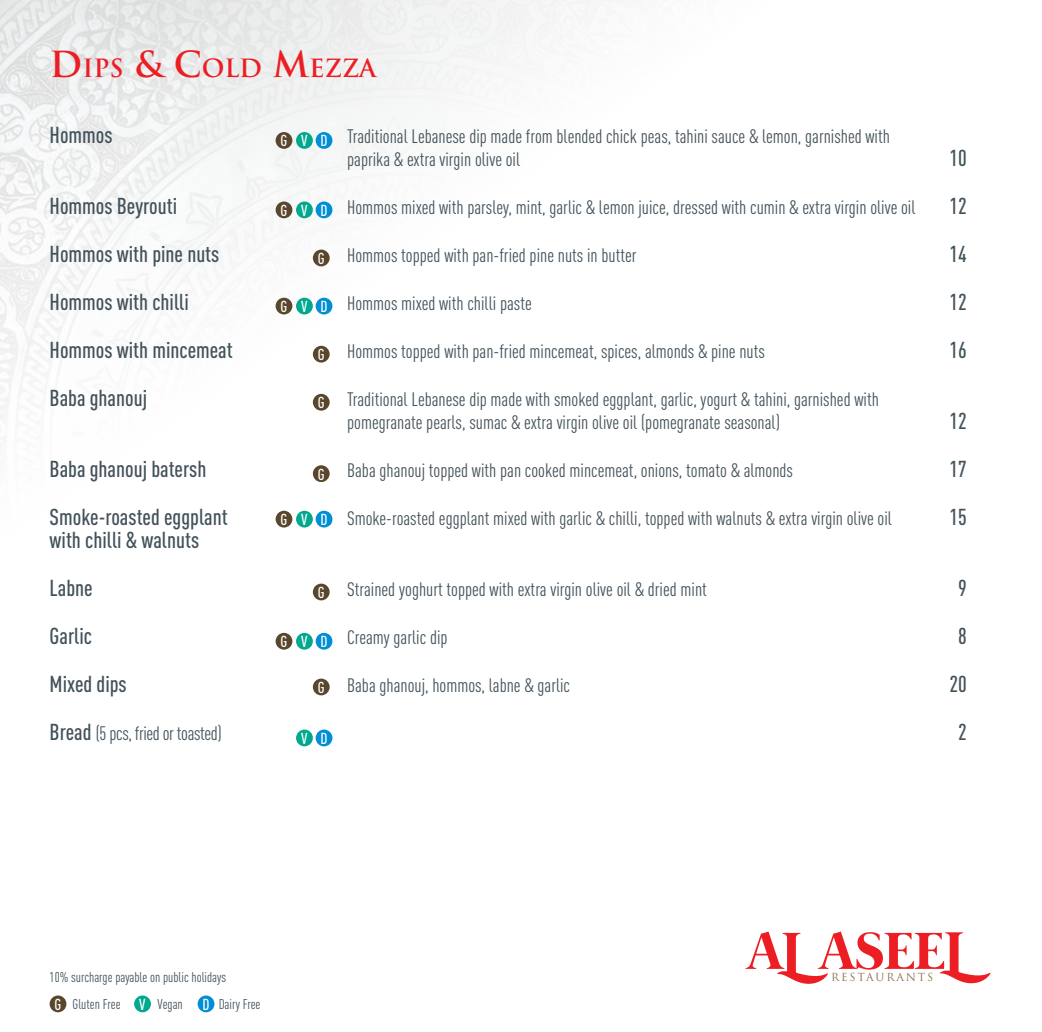
<style>
.page{position:relative;width:1042px;height:1032px;background:#fff}
.page>*{position:absolute;margin:0;border:0;box-sizing:border-box;transform-origin:0 0}
.t1{font:700 24.5px "Trajan";color:#ed1d24}
.t2{font:500 condensed 22.75px/47.9px "DINOT";color:#43525a}
.t3{font:condensed 19.25px/23.1px "DINOT";color:#43525a}
.t4{font:condensed 19.25px "DINOT";letter-spacing:-.02em;color:#43525a}
.t5{font:500 condensed 15.75px "DINOT";letter-spacing:.85em;color:#fff}
.t6{font:condensed 14px "DINOT";color:#43525a}
.t7{font:10.85px "Trajan Pro 3";letter-spacing:.17em;color:#8b6e4a}
.s1{font-size:35px}
.s2{font-size:15.75px;color:#73828b}
.s3{font-weight:500;font-size:22.75px}
.s4{font-weight:500;font-size:15.75px;color:#fff}
</style>
<div class="page">
<svg style="left:0;top:0;width:603px;height:528px"></svg>
<svg style="left:745px;top:931px;width:245px;height:53px"></svg>
<div style="left:50px;top:995px;width:16px;height:17px;background:#59462c;border-radius:50%"></div>
<div style="left:134px;top:995px;width:17px;height:17px;background:#00a88e;border-radius:50%"></div>
<div style="left:198px;top:995px;width:16px;height:17px;background:#008fd5;border-radius:50%"></div>
<div style="left:316px;top:132px;width:16px;height:17px;background:#008fd5;border-radius:50%"></div>
<div style="left:276px;top:132px;width:16px;height:17px;background:#59462c;border-radius:50%"></div>
<div style="left:296px;top:132px;width:17px;height:17px;background:#00a88e;border-radius:50%"></div>
<div style="left:316px;top:201px;width:16px;height:17px;background:#008fd5;border-radius:50%"></div>
<div style="left:276px;top:201px;width:16px;height:17px;background:#59462c;border-radius:50%"></div>
<div style="left:313px;top:250px;width:17px;height:16px;background:#59462c;border-radius:50%"></div>
<div style="left:313px;top:346px;width:17px;height:17px;background:#59462c;border-radius:50%"></div>
<div style="left:313px;top:394px;width:17px;height:17px;background:#59462c;border-radius:50%"></div>
<div style="left:313px;top:465px;width:17px;height:17px;background:#59462c;border-radius:50%"></div>
<div style="left:313px;top:584px;width:17px;height:16px;background:#59462c;border-radius:50%"></div>
<div style="left:313px;top:678px;width:17px;height:17px;background:#59462c;border-radius:50%"></div>
<div style="left:296px;top:201px;width:17px;height:17px;background:#00a88e;border-radius:50%"></div>
<div style="left:316px;top:298px;width:16px;height:16px;background:#008fd5;border-radius:50%"></div>
<div style="left:276px;top:298px;width:16px;height:16px;background:#59462c;border-radius:50%"></div>
<div style="left:296px;top:298px;width:17px;height:16px;background:#00a88e;border-radius:50%"></div>
<div style="left:316px;top:511px;width:16px;height:16px;background:#008fd5;border-radius:50%"></div>
<div style="left:276px;top:511px;width:16px;height:16px;background:#59462c;border-radius:50%"></div>
<div style="left:296px;top:511px;width:17px;height:16px;background:#00a88e;border-radius:50%"></div>
<div style="left:276px;top:633px;width:16px;height:17px;background:#59462c;border-radius:50%"></div>
<div style="left:296px;top:633px;width:17px;height:17px;background:#00a88e;border-radius:50%"></div>
<div style="left:296px;top:729px;width:17px;height:17px;background:#00a88e;border-radius:50%"></div>
<div style="left:316px;top:633px;width:16px;height:17px;background:#008fd5;border-radius:50%"></div>
<div style="left:316px;top:729px;width:16px;height:17px;background:#008fd5;border-radius:50%"></div>
<p class="t1" style="left:50px;top:53px;width:331px"><span class="s1">D</span> IPS <span class="s1">&amp; C</span>OLD <span class="s1">M</span>EZZA</p>
<p class="t2" style="left:50px;top:111px;width:64px">Hommos</p>
<p class="t3" style="left:347px;top:125px;width:544px">Traditional Lebanese dip made from blended chick peas, tahini sauce &amp; lemon, garnished with paprika &amp; extra virgin olive oil</p>
<p class="t5" style="left:280px;top:131px;width:48px">GVD</p>
<p class="t2" style="left:949px;top:134px;width:19px">10</p>
<p class="t2" style="left:50px;top:182px;width:129px">Hommos Beyrouti</p>
<p class="t3" style="left:347px;top:196px;width:570px">Hommos mixed with parsley, mint, garlic &amp; lemon juice, dressed with cumin &amp; extra virgin olive oil</p>
<p class="t2" style="left:949px;top:182px;width:19px">12</p>
<p class="t2" style="left:50px;top:230px;width:171px">Hommos with pine nuts</p>
<p class="t3" style="left:347px;top:244px;width:291px">Hommos topped with pan-fried pine nuts in butter</p>
<p class="t2" style="left:949px;top:230px;width:19px">14</p>
<p class="t2" style="left:50px;top:278px;width:141px">Hommos with chilli</p>
<p class="t3" style="left:347px;top:292px;width:186px">Hommos mixed with chilli paste</p>
<p class="t2" style="left:949px;top:278px;width:19px">12</p>
<p class="t2" style="left:50px;top:326px;width:185px">Hommos with mincemeat</p>
<p class="t3" style="left:347px;top:340px;width:419px">Hommos topped with pan-fried mincemeat, spices, almonds &amp; pine nuts</p>
<p class="t2" style="left:949px;top:326px;width:19px">16</p>
<p class="t2" style="left:50px;top:374px;width:99px">Baba ghanouj</p>
<p class="t3" style="left:347px;top:388px;width:533px">Traditional Lebanese dip made with smoked eggplant, garlic, yogurt &amp; tahini, garnished with pomegranate pearls, sumac &amp; extra virgin olive oil (pomegranate seasonal)</p>
<p class="t5" style="left:280px;top:201px;width:8px">G</p>
<p class="t5" style="left:301px;top:201px;width:28px">V D</p>
<p class="t5" style="left:318px;top:249px;width:8px">G</p>
<p class="t5" style="left:280px;top:297px;width:48px">GVD</p>
<p class="t5" style="left:318px;top:345px;width:8px">G</p>
<p class="t5" style="left:318px;top:393px;width:8px">G</p>
<p class="t2" style="left:949px;top:397px;width:19px">12</p>
<p class="t2" style="left:50px;top:445px;width:158px">Baba ghanouj batersh</p>
<p class="t3" style="left:347px;top:459px;width:447px">Baba ghanouj topped with pan cooked mincemeat, onions, tomato &amp; almonds</p>
<p class="t2" style="left:949px;top:445px;width:19px">17</p>
<p class="t2" style="left:50px;top:493px;width:179px">Smoke-roasted eggplant</p>
<p class="t3" style="left:326px;top:506px;width:567px"><span class="s2">G</span> Smoke-roasted eggplant mixed with garlic &amp; chilli, topped with walnuts &amp; extra virgin olive oil</p>
<p class="t2" style="left:949px;top:493px;width:19px">15</p>
<p class="t2" style="left:50px;top:516px;width:151px">with chilli &amp; walnuts<br>Labne</p>
<p class="t5" style="left:318px;top:465px;width:8px">G</p>
<p class="t5" style="left:280px;top:510px;width:48px">GVD</p>
<p class="t3" style="left:347px;top:577px;width:361px">Strained yoghurt topped with extra virgin olive oil &amp; dried mint</p>
<p class="t2" style="left:958px;top:564px;width:10px">9</p>
<p class="t5" style="left:318px;top:583px;width:8px">G</p>
<p class="t2" style="left:50px;top:612px;width:44px">Garlic</p>
<p class="t3" style="left:347px;top:625px;width:102px">Creamy garlic dip</p>
<p class="t2" style="left:958px;top:611px;width:10px">8</p>
<p class="t2" style="left:50px;top:659px;width:79px">Mixed dips</p>
<p class="t3" style="left:347px;top:673px;width:224px">Baba ghanouj, hommos, labne &amp; garlic</p>
<p class="t2" style="left:949px;top:659px;width:19px">20</p>
<p class="t4" style="left:50px;top:722px;width:174px"><span class="s3">Bread</span> (5 pcs, fried or toasted)</p>
<p class="t2" style="left:958px;top:707px;width:10px">2</p>
<p class="t5" style="left:280px;top:632px;width:29px">G V</p>
<p class="t5" style="left:320px;top:632px;width:9px">D</p>
<p class="t5" style="left:318px;top:678px;width:8px">G</p>
<p class="t5" style="left:301px;top:729px;width:8px">V</p>
<p class="t5" style="left:320px;top:729px;width:9px">D</p>
<p class="t6" style="left:50px;top:969px;width:178px">10% surcharge payable on public holidays</p>
<p class="t7" style="left:831px;top:970px;width:104px">RESTAURANTS</p>
<p class="t6" style="left:54px;top:995px;width:220px"><span class="s4">G</span> Gluten Free <span class="s4">V</span> Vegan <span class="s4">D</span> Dairy Free <span class="s4">D</span></p>
</div>
